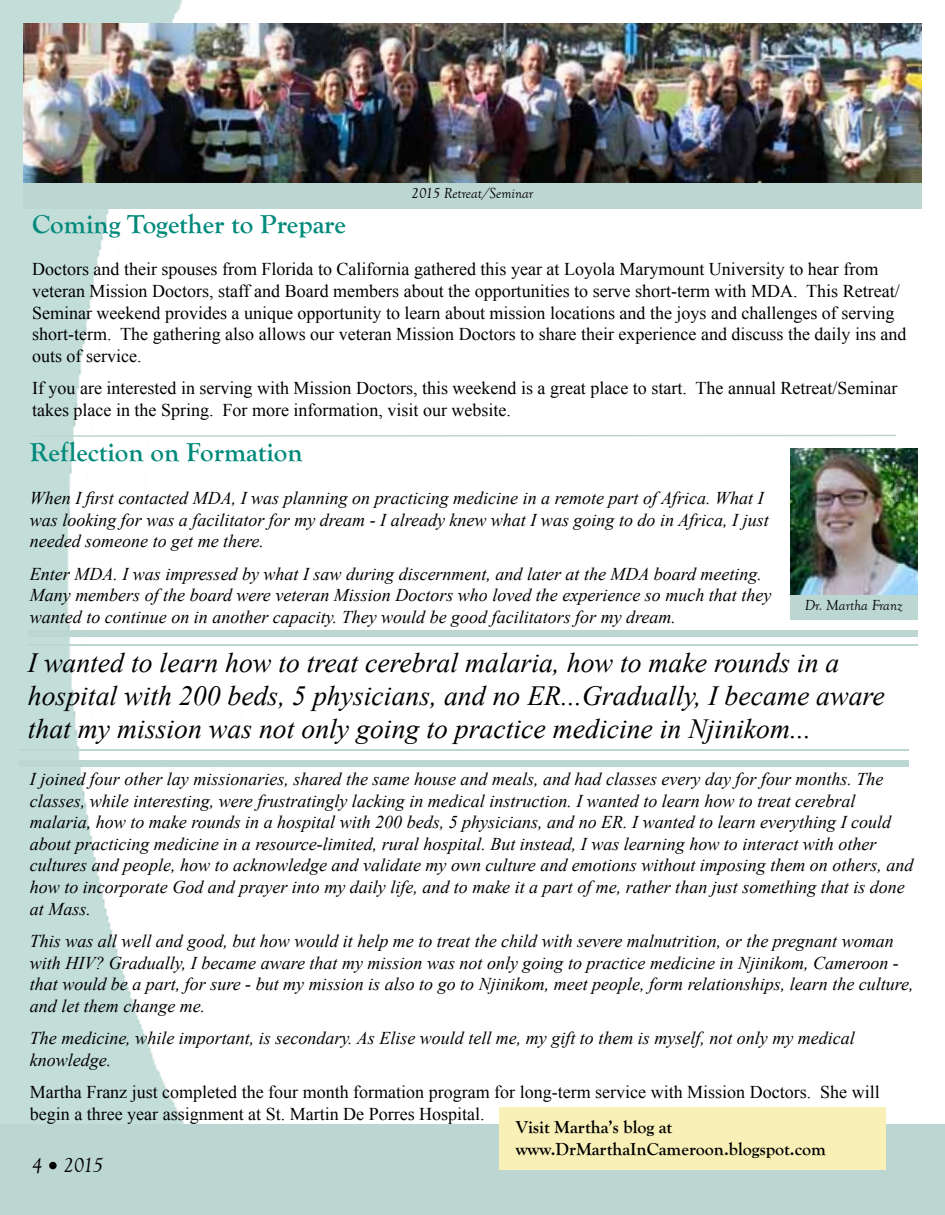
<style>
.page{position:relative;width:945px;height:1215px;background:#fff}
.page>*{position:absolute;margin:0;border:0;box-sizing:border-box;transform-origin:0 0}
.t1{font:italic 27.75px/33.3px "Times New Roman";color:#000}
.t2{font:700 27px "Goudy Old Style T";color:#008a7b}
.t3{font:italic 21px "Goudy Old Style T";color:#000}
.t4{font:italic 18px/21.6px "Times New Roman";color:#000}
.t5{font:18px/21.6px "Times New Roman";color:#000}
.t6{font:700 18px/21.6px "Goudy Old Style T";color:#000}
.t7{font:italic 15px "Goudy Old Style T";color:#000}
</style>
<div class="page">
<img style="left:0;top:0;width:243px;height:1124px">
<div style="left:0;top:1124px;width:945px;height:91px;background:#bcd6d1"></div>
<svg style="left:32px;top:434px;width:865px;height:4px"></svg>
<div style="left:49px;top:1162px;width:8px;height:7px;border:2px solid #000;border-radius:50%"></div>
<img style="left:23px;top:24px;width:899px;height:159px">
<div style="left:23px;top:183px;width:899px;height:26px;background:#bcd6d1"></div>
<div style="left:499px;top:1107px;width:386px;height:62px;background:#f8f0b7"></div>
<img style="left:790px;top:448px;width:128px;height:147px">
<div style="left:790px;top:595px;width:127px;height:25px;background:#bcd6d1"></div>
<div style="left:28px;top:630px;width:890px;height:7px;background:#bcd6d1"></div>
<div style="left:19px;top:760px;width:890px;height:7px;background:#bcd6d1"></div>
<hr style="left:28px;top:645px;width:890px;height:1px;background:#bcd6d1">
<hr style="left:19px;top:749px;width:890px;height:2px;background:#bcd6d1">
<p class="t7" style="left:412px;top:185px;width:123px">2015 Retreat/Seminar</p>
<h2 class="t2" style="left:32px;top:209px;width:315px">Coming Together to Prepare</h2>
<p class="t5" style="left:32px;top:258px;width:876px">Doctors and their spouses from Florida to California gathered this year at Loyola Marymount University to hear from veteran Mission Doctors, staff and Board members about the opportunities to serve short-term with MDA. This Retreat/ Seminar weekend provides a unique opportunity to learn about mission locations and the joys and challenges of serving short-term. The gathering also allows our veteran Mission Doctors to share their experience and discuss the daily ins and outs of service.</p>
<p class="t5" style="left:32px;top:377px;width:867px">If you are interested in serving with Mission Doctors, this weekend is a great place to start. The annual Retreat/Seminar takes place in the Spring. For more information, visit our website.</p>
<h2 class="t2" style="left:30px;top:437px;width:274px">Reflection on Formation</h2>
<p class="t4" style="left:30px;top:487px;width:740px">When I first contacted MDA, I was planning on practicing medicine in a remote part of Africa. What I was looking for was a facilitator for my dream - I already knew what I was going to do in Africa, I just needed someone to get me there.</p>
<p class="t4" style="left:30px;top:563px;width:743px">Enter MDA. I was impressed by what I saw during discernment, and later at the MDA board meeting.<br>Many members of the board were veteran Mission Doctors who loved the experience so much that they wanted to continue on in another capacity. They would be good facilitators for my dream.</p>
<p class="t7" style="left:805px;top:597px;width:99px">Dr. Martha Franz</p>
<h1 class="t1" style="left:28px;top:645px;width:858px">I wanted to learn how to treat cerebral malaria, how to make rounds in a hospital with 200 beds, 5 physicians, and no ER...Gradually, I became aware that my mission was not only going to practice medicine in Njinikom...</h1>
<p class="t4" style="left:30px;top:768px;width:885px">I joined four other lay missionaries, shared the same house and meals, and had classes every day for four months. The classes, while interesting, were frustratingly lacking in medical instruction. I wanted to learn how to treat cerebral malaria, how to make rounds in a hospital with 200 beds, 5 physicians, and no ER. I wanted to learn everything I could about practicing medicine in a resource-limited, rural hospital. But instead, I was learning how to interact with other cultures and people, how to acknowledge and validate my own culture and emotions without imposing them on others, and how to incorporate God and prayer into my daily life, and to make it a part of me, rather than just something that is done at Mass.</p>
<p class="t4" style="left:30px;top:930px;width:885px">This was all well and good, but how would it help me to treat the child with severe malnutrition, or the pregnant woman with HIV? Gradually, I became aware that my mission was not only going to practice medicine in Njinikom, Cameroon - that would be a part, for sure - but my mission is also to go to Njinikom, meet people, form relationships, learn the culture, and let them change me.</p>
<p class="t4" style="left:30px;top:1027px;width:827px">The medicine, while important, is secondary. As Elise would tell me, my gift to them is myself, not only my medical knowledge.</p>
<p class="t5" style="left:30px;top:1081px;width:851px">Martha Franz just completed the four month formation program for long-term service with Mission Doctors. She will begin a three year assignment at St. Martin De Porres Hospital.</p>
<p class="t6" style="left:516px;top:1117px;width:312px">Visit Martha’s blog at www.DrMarthaInCameroon.blogspot.com</p>
<p class="t3" style="left:32px;top:1154px;width:73px">4 2015</p>
</div>
